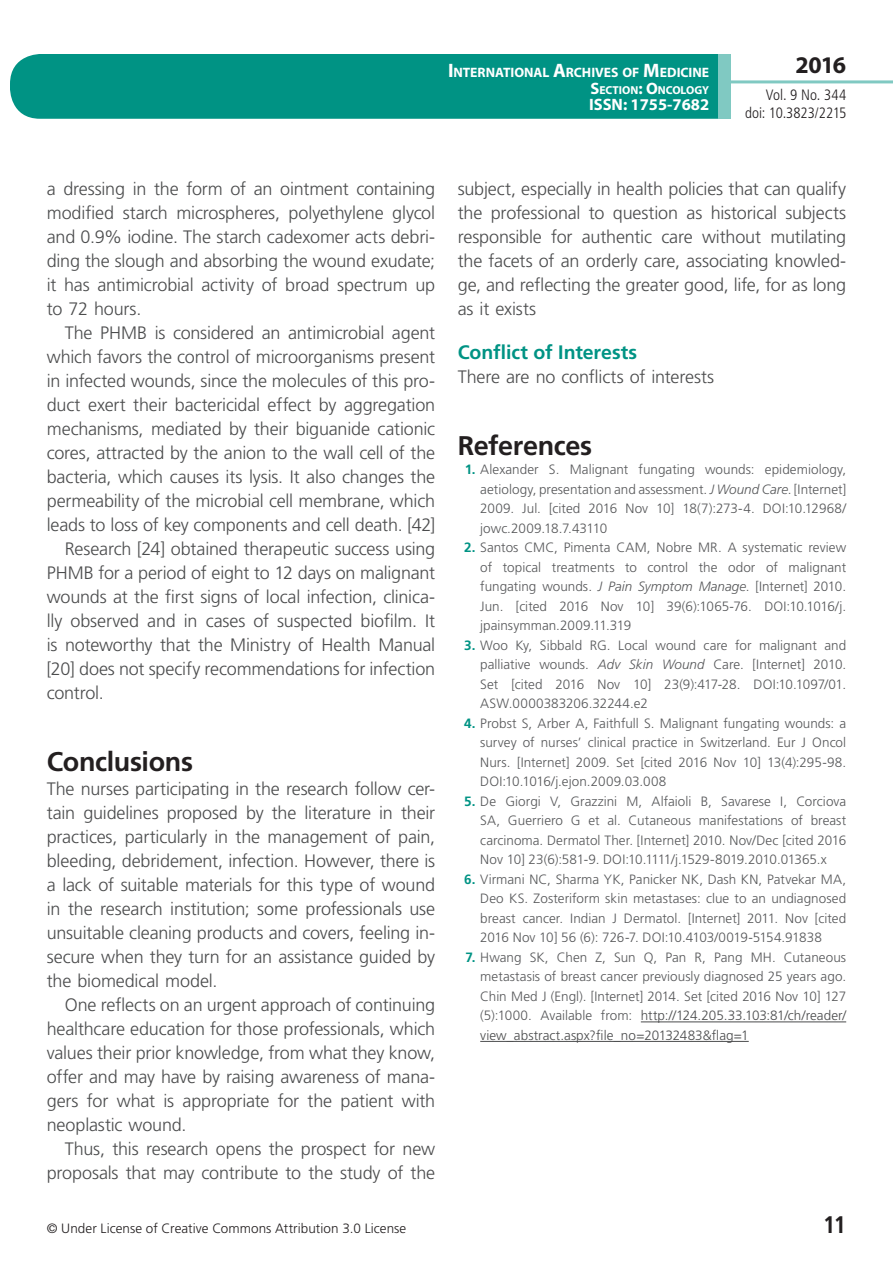
<style>
.page{position:relative;width:893px;height:1263px;background:#fff}
.page>*{position:absolute;margin:0;border:0;box-sizing:border-box;transform-origin:0 0}
.t1{font:700 27px "Frutiger LT Std";letter-spacing:-.015em;color:#231f20}
.t2{font:700 24px "Myriad Pro";color:#231f20}
.t3{font:700 condensed 24px "Frutiger LT Std";color:#231f20}
.t4{font:700 19.5px "Frutiger LT Std";letter-spacing:-.005em;color:#009384}
.t5{font:300 18px/24px "Frutiger LT Std";letter-spacing:-.01em;color:#4b4c4d;text-align:justify}
.t6{font:700 16.5px "Myriad Pro";color:#fff}
.t7{font:300 condensed 15px/18px "Frutiger LT Std";color:#231f20;text-align:right}
.t8{font:700 13.65px "Myriad Pro";letter-spacing:-.005em;color:#fff}
.t9{font:300 13.5px/19.5px "Frutiger LT Std";color:#57585a;text-align:justify}
.t10{font:300 13.5px "Frutiger LT Std";letter-spacing:.005em;color:#231f20}
.t11{font:700 11.55px "Myriad Pro";color:#fff}
.s1{font-size:19.5px}
.s2{font-size:16.5px}
.s3{font-weight:700;color:#009384}
.s4{font-style:italic}
.s5{color:#4b4c4d}
</style>
<div class="page">
<div style="left:10px;top:54px;width:775px;height:65px;background:#009384;border-radius:30px"></div>
<div style="left:732px;top:0;width:161px;height:157px;background:#fff"></div>
<hr style="left:730px;top:80px;width:163px;height:3px;background:#80c9c2">
<div style="left:718px;top:54px;width:13px;height:65px;background:#80c9c2"></div>
<hr style="left:641px;top:1021px;width:205px;height:1px;background:#4b4c4d">
<hr style="left:480px;top:1041px;width:269px;height:1px;background:#4b4c4d">
<p class="t8" style="left:448px;top:64px;width:263px"><span class="s1">I</span>NTERNATIONAL <span class="s1">A</span>RCHIVES OF <span class="s1">M</span>EDICINE</p>
<p class="t11" style="left:590px;top:82px;width:120px"><span class="s2">S</span>ECTION<span class="s2">: O</span>NCOLOGY</p>
<p class="t6" style="left:589px;top:94px;width:122px">ISSN: 1755-7682</p>
<h2 class="t2" style="left:795px;top:49px;width:52px">2016</h2>
<p class="t7" style="left:745px;top:86px;width:103px">Vol. 9 No. 344 doi: 10.3823/2215</p>
<p class="t5" style="left:47px;top:177px;width:390px">a dressing in the form of an ointment containing modified starch microspheres, polyethylene glycol and 0.9% iodine. The starch cadexomer acts debri&shy;ding the slough and absorbing the wound exudate; it has antimicrobial activity of broad spectrum up to 72 hours.</p>
<p class="t5" style="left:65px;top:321px;width:372px">The PHMB is considered an antimicrobial agent</p>
<p class="t5" style="left:47px;top:345px;width:390px">which favors the control of microorganisms present</p>
<p class="t5" style="left:47px;top:369px;width:390px">in infected wounds, since the molecules of this pro-</p>
<p class="t5" style="left:47px;top:393px;width:390px">duct exert their bactericidal effect by aggregation</p>
<p class="t5" style="left:47px;top:417px;width:390px">mechanisms, mediated by their biguanide cationic</p>
<p class="t5" style="left:47px;top:441px;width:390px">cores, attracted by the anion to the wall cell of the</p>
<p class="t5" style="left:47px;top:465px;width:390px">bacteria, which causes its lysis. It also changes the</p>
<p class="t5" style="left:47px;top:489px;width:390px">permeability of the microbial cell membrane, which</p>
<p class="t5" style="left:47px;top:513px;width:390px">leads to loss of key components and cell death. [42]</p>
<p class="t5" style="left:65px;top:537px;width:372px">Research [24] obtained therapeutic success using</p>
<p class="t5" style="left:47px;top:561px;width:390px">PHMB for a period of eight to 12 days on malignant</p>
<p class="t5" style="left:47px;top:585px;width:390px">wounds at the first signs of local infection, clinica-</p>
<p class="t5" style="left:47px;top:609px;width:390px">lly observed and in cases of suspected biofilm. It</p>
<p class="t5" style="left:47px;top:633px;width:390px">is noteworthy that the Ministry of Health Manual</p>
<p class="t5" style="left:47px;top:657px;width:390px">[20] does not specify recommendations for infection</p>
<p class="t5" style="left:47px;top:681px;width:59px">control.</p>
<h1 class="t1" style="left:47px;top:746px;width:148px">Conclusions</h1>
<p class="t5" style="left:47px;top:777px;width:390px">The nurses participating in the research follow cer&shy;tain guidelines proposed by the literature in their practices, particularly in the management of pain, bleeding, debridement, infection. However, there is a lack of suitable materials for this type of wound in the research institution; some professionals use unsuitable cleaning products and covers, feeling in&shy;secure when they turn for an assistance guided by the biomedical model.</p>
<p class="t5" style="left:47px;top:993px;width:390px;text-indent:18px">One reflects on an urgent approach of continuing healthcare education for those professionals, which values their prior knowledge, from what they know, offer and may have by raising awareness of mana&shy;gers for what is appropriate for the patient with neoplastic wound.</p>
<p class="t5" style="left:47px;top:1137px;width:390px;text-align:right">Thus, this research opens the prospect for new proposals that may contribute to the study of the</p>
<p class="t5" style="left:458px;top:177px;width:390px">subject, especially in health policies that can qualify the professional to question as historical subjects responsible for authentic care without mutilating the facets of an orderly care, associating knowled&shy;ge, and reflecting the greater good, life, for as long as it exists</p>
<p class="t4" style="left:458px;top:341px;width:181px">Conflict of Interests</p>
<p class="t5" style="left:458px;top:365px;width:258px">There are no conflicts of interests</p>
<h1 class="t1" style="left:458px;top:430px;width:136px">References</h1>
<p class="t9" style="left:480px;top:460px;width:367px;text-indent:-16px"><span class="s3">1.</span> Alexander S. Malignant fungating wounds: epidemiology, aetiology, presentation and assessment. <span class="s4">J Wound Care</span>. [Internet] 2009. Jul. [cited 2016 Nov 10] 18(7):273-4. DOI:10.12968/ jowc.2009.18.7.43110</p>
<p class="t9" style="left:480px;top:538px;width:367px;text-indent:-16px"><span class="s3">2.</span> Santos CMC, Pimenta CAM, Nobre MR. A systematic review of topical treatments to control the odor of malignant fungating wounds. <span class="s4">J Pain Symptom Manage</span>. [Internet] 2010.<br>Jun. [cited 2016 Nov 10] 39(6):1065-76. DOI:10.1016/j. jpainsymman.2009.11.319</p>
<p class="t9" style="left:480px;top:636px;width:367px;text-indent:-16px"><span class="s3">3.</span> Woo Ky, Sibbald RG. Local wound care for malignant and palliative wounds. <span class="s4">Adv Skin Wound</span> Care. [Internet] 2010.<br>Set [cited 2016 Nov 10] 23(9):417-28. DOI:10.1097/01.<br>ASW.0000383206.32244.e2</p>
<p class="t9" style="left:480px;top:714px;width:367px;text-indent:-16px"><span class="s3">4.</span> Probst S, Arber A, Faithfull S. Malignant fungating wounds: a survey of nurses’ clinical practice in Switzerland. Eur J Oncol Nurs. [Internet] 2009. Set [cited 2016 Nov 10] 13(4):295-98.<br>DOI:10.1016/j.ejon.2009.03.008</p>
<p class="t9" style="left:480px;top:792px;width:367px;text-indent:-16px"><span class="s3">5.</span> De Giorgi V, Grazzini M, Alfaioli B, Savarese I, Corciova SA, Guerriero G et al. Cutaneous manifestations of breast carcinoma. Dermatol Ther. [Internet] 2010. Nov/Dec [cited 2016<br>Nov 10] 23(6):581-9. DOI:10.1111/j.1529-8019.2010.01365.x</p>
<p class="t9" style="left:480px;top:870px;width:367px;text-indent:-16px"><span class="s3">6.</span> Virmani NC, Sharma YK, Panicker NK, Dash KN, Patvekar MA, Deo KS. Zosteriform skin metastases: clue to an undiagnosed breast cancer. Indian J Dermatol. [Internet] 2011. Nov [cited 2016 Nov 10] 56 (6): 726-7. DOI:10.4103/0019-5154.91838</p>
<p class="t9" style="left:480px;top:948px;width:367px;text-indent:-15px"><span class="s3">7.</span> Hwang SK, Chen Z, Sun Q, Pan R, Pang MH. Cutaneous metastasis of breast cancer previously diagnosed 25 years ago.<br>Chin Med J (Engl). [Internet] 2014. Set [cited 2016 Nov 10] 127 (5):1000. Available from: <span class="s5">http://124.205.33.103:81/ch/reader/ view_abstract.aspx?file_no=20132483&amp;flag=1</span></p>
<p class="t10" style="left:47px;top:1220px;width:361px">© Under License of Creative Commons Attribution 3.0 License</p>
<h2 class="t3" style="left:823px;top:1210px;width:25px">11</h2>
</div>
